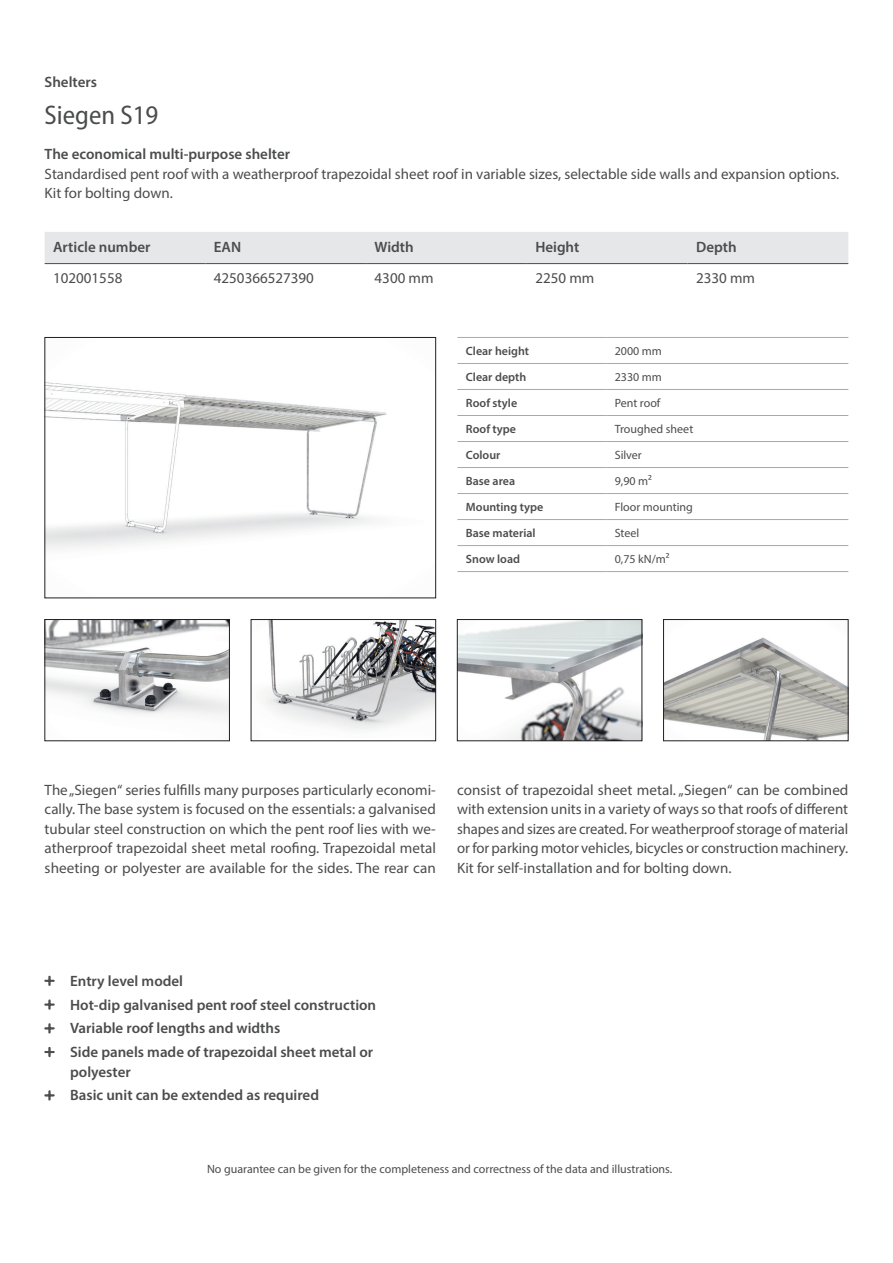
<style>
.page{position:relative;width:893px;height:1263px;background:#fff}
.page>*{position:absolute;margin:0;border:0;box-sizing:border-box;transform-origin:0 0}
.t1{font:semi-condensed 27px "Myriad Pro";color:#4b4c4d}
.t2{font:15px/19.5px "Myriad Pro";color:#4b4c4d;text-align:justify}
.t3{font:600 15px/23.7px "Myriad Pro";color:#4b4c4d}
.t4{font:12px "Myriad Pro";color:#4b4c4d}
.t5{font:600 12px "Myriad Pro";color:#4b4c4d}
</style>
<div class="page">
<img style="left:47px;top:382px;width:340px;height:167px">
<div style="left:45px;top:337px;width:391px;height:261px;border:1px solid #231f20"></div>
<img style="left:47px;top:621px;width:181px;height:95px">
<div style="left:45px;top:619px;width:185px;height:122px;border:1px solid #231f20"></div>
<img style="left:265px;top:621px;width:169px;height:109px">
<div style="left:251px;top:619px;width:185px;height:122px;border:1px solid #231f20"></div>
<img style="left:665px;top:637px;width:181px;height:102px">
<div style="left:663px;top:619px;width:185px;height:122px;border:1px solid #231f20"></div>
<img style="left:459px;top:621px;width:181px;height:118px">
<div style="left:457px;top:619px;width:185px;height:122px;border:1px solid #231f20"></div>
<div style="left:45px;top:232px;width:803px;height:31px;background:#e6e7e9"></div>
<hr style="left:45px;top:263px;width:160px;height:1px;background:#4b4c4d">
<hr style="left:205px;top:263px;width:161px;height:1px;background:#4b4c4d">
<hr style="left:366px;top:263px;width:161px;height:1px;background:#4b4c4d">
<hr style="left:527px;top:263px;width:161px;height:1px;background:#4b4c4d">
<hr style="left:688px;top:263px;width:160px;height:1px;background:#4b4c4d">
<hr style="left:457px;top:337px;width:149px;height:1px;background:#a8a9ad">
<hr style="left:606px;top:337px;width:242px;height:1px;background:#a8a9ad">
<hr style="left:457px;top:363px;width:149px;height:1px;background:#a8a9ad">
<hr style="left:606px;top:363px;width:242px;height:1px;background:#a8a9ad">
<hr style="left:457px;top:389px;width:149px;height:1px;background:#a8a9ad">
<hr style="left:606px;top:389px;width:242px;height:1px;background:#a8a9ad">
<hr style="left:457px;top:415px;width:149px;height:1px;background:#a8a9ad">
<hr style="left:606px;top:415px;width:242px;height:1px;background:#a8a9ad">
<hr style="left:457px;top:441px;width:149px;height:1px;background:#a8a9ad">
<hr style="left:606px;top:441px;width:242px;height:1px;background:#a8a9ad">
<hr style="left:457px;top:467px;width:149px;height:1px;background:#a8a9ad">
<hr style="left:606px;top:467px;width:242px;height:1px;background:#a8a9ad">
<hr style="left:457px;top:493px;width:149px;height:1px;background:#a8a9ad">
<hr style="left:606px;top:493px;width:242px;height:1px;background:#a8a9ad">
<hr style="left:457px;top:519px;width:149px;height:1px;background:#a8a9ad">
<hr style="left:606px;top:519px;width:242px;height:1px;background:#a8a9ad">
<hr style="left:457px;top:545px;width:149px;height:1px;background:#a8a9ad">
<hr style="left:606px;top:545px;width:242px;height:1px;background:#a8a9ad">
<hr style="left:457px;top:571px;width:149px;height:1px;background:#a8a9ad">
<hr style="left:606px;top:571px;width:242px;height:1px;background:#a8a9ad">
<p class="t3" style="left:45px;top:70px;width:54px">Shelters</p>
<h1 class="t1" style="left:45px;top:99px;width:115px">Siegen S19</h1>
<p class="t3" style="left:45px;top:142px;width:247px">The economical multi-purpose shelter</p>
<p class="t2" style="left:45px;top:164px;width:796px">Standardised pent roof with a weatherproof trapezoidal sheet roof in variable sizes, selectable side walls and expansion options.<br>Kit for bolting down.</p>
<p class="t3" style="left:53px;top:234px;width:99px">Article number</p>
<p class="t3" style="left:214px;top:234px;width:29px">EAN</p>
<p class="t3" style="left:375px;top:234px;width:41px">Width</p>
<p class="t3" style="left:535px;top:234px;width:46px">Height</p>
<p class="t3" style="left:696px;top:234px;width:42px">Depth</p>
<p class="t2" style="left:53px;top:268px;width:71px">102001558</p>
<p class="t2" style="left:214px;top:268px;width:102px">4250366527390</p>
<p class="t2" style="left:375px;top:268px;width:60px">4300 mm</p>
<p class="t2" style="left:535px;top:268px;width:60px">2250 mm</p>
<p class="t2" style="left:696px;top:268px;width:60px">2330 mm</p>
<p class="t5" style="left:466px;top:343px;width:65px">Clear height</p>
<p class="t4" style="left:615px;top:344px;width:49px">2000 mm</p>
<p class="t5" style="left:466px;top:369px;width:62px">Clear depth</p>
<p class="t4" style="left:615px;top:370px;width:49px">2330 mm</p>
<p class="t5" style="left:466px;top:395px;width:53px">Roof style</p>
<p class="t4" style="left:615px;top:396px;width:47px">Pent roof</p>
<p class="t5" style="left:466px;top:421px;width:52px">Roof type</p>
<p class="t4" style="left:615px;top:422px;width:80px">Troughed sheet</p>
<p class="t5" style="left:466px;top:447px;width:36px">Colour</p>
<p class="t4" style="left:615px;top:448px;width:29px">Silver</p>
<p class="t5" style="left:466px;top:473px;width:51px">Base area</p>
<p class="t4" style="left:615px;top:474px;width:39px">9,90 m²</p>
<p class="t5" style="left:466px;top:499px;width:79px">Mounting type</p>
<p class="t4" style="left:615px;top:500px;width:80px">Floor mounting</p>
<p class="t5" style="left:466px;top:525px;width:71px">Base material</p>
<p class="t4" style="left:615px;top:526px;width:26px">Steel</p>
<p class="t5" style="left:466px;top:551px;width:56px">Snow load</p>
<p class="t4" style="left:615px;top:552px;width:56px">0,75 kN/m²</p>
<p class="t2" style="left:45px;top:780px;width:393px">The „Siegen“ series fulfills many purposes particularly economi&shy;cally. The base system is focused on the essentials: a galvanised tubular steel construction on which the pent roof lies with we&shy;atherproof trapezoidal sheet metal roofing. Trapezoidal metal sheeting or polyester are available for the sides. The rear can</p>
<p class="t2" style="left:457px;top:780px;width:393px">consist of trapezoidal sheet metal. „Siegen“ can be combined with extension units in a variety of ways so that roofs of different shapes and sizes are created. For weatherproof storage of material or for parking motor vehicles, bicycles or construction machinery.<br>Kit for self-installation and for bolting down.</p>
<p class="t3" style="left:70px;top:968px;width:308px">Entry level model<br>Hot-dip galvanised pent roof steel construction Variable roof lengths and widths<br>Side panels made of trapezoidal sheet metal or</p>
<p class="t3" style="left:70px;top:1059px;width:250px">polyester<br>Basic unit can be extended as required</p>
<p class="t4" style="left:207px;top:1161px;width:467px">No guarantee can be given for the completeness and correctness of the data and illustrations.</p>
</div>
